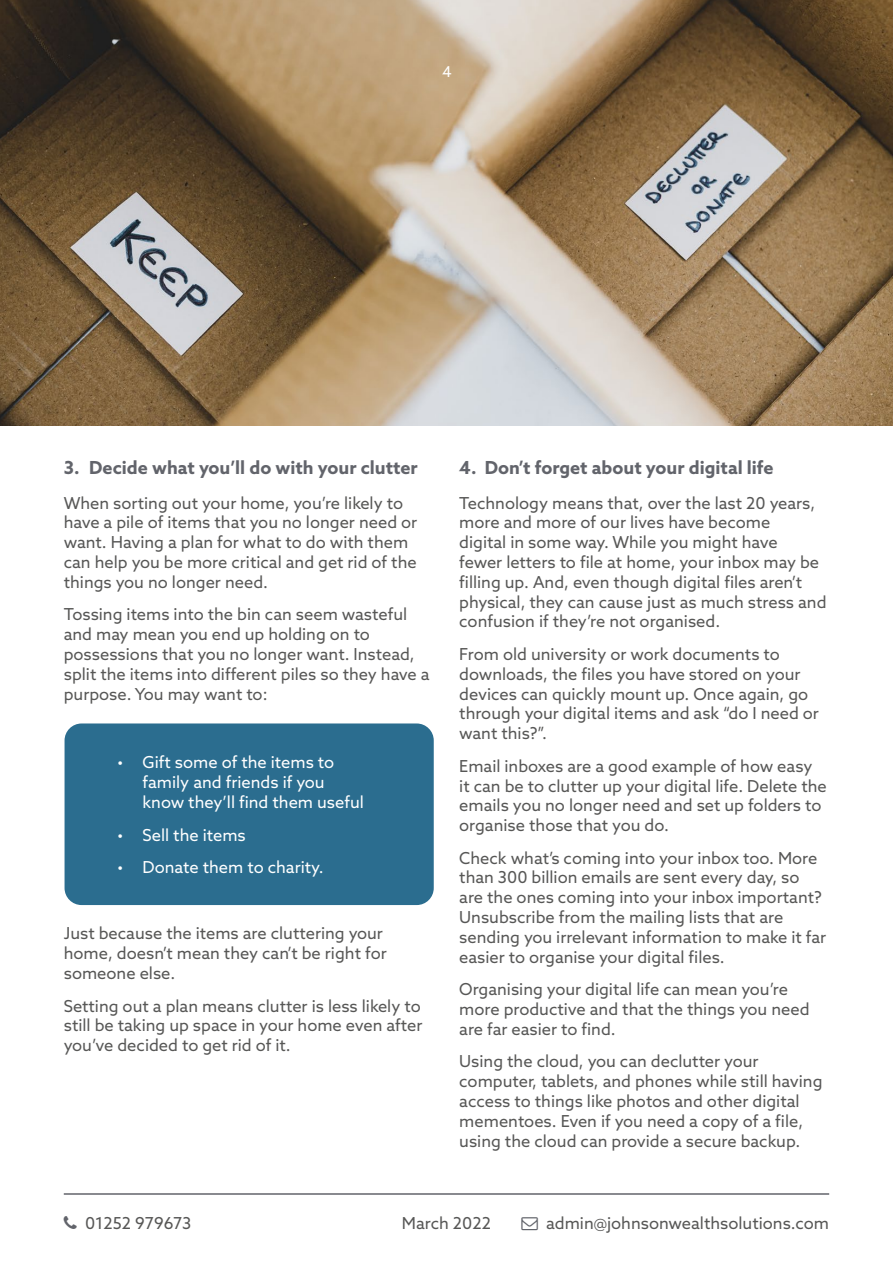
<style>
.page{position:relative;width:893px;height:1263px;background:#fff}
.page>*{position:absolute;margin:0;border:0;box-sizing:border-box;transform-origin:0 0}
.t1{font:700 18px "Azo Sans";color:#62646b}
.t2{font:16.5px/19.8px "Azo Sans";color:#575756}
.t3{font:16.5px/19.8px "Azo Sans";color:#fff}
.t4{font:15px "Azo Sans";color:#fff}
</style>
<div class="page">
<img style="left:0;top:0;width:893px;height:426px">
<hr style="left:64px;top:1193px;width:765px;height:2px;background:#62646b">
<div style="left:65px;top:723px;width:369px;height:182px;background:#2b6d8f;border-radius:17px"></div>
<p class="t4" style="left:442px;top:61px;width:11px">4</p>
<p class="t1" style="left:64px;top:456px;width:355px">3. Decide what you’ll do with your clutter</p>
<p class="t2" style="left:64px;top:493px;width:355px">When sorting out your home, you’re likely to have a pile of items that you no longer need or want. Having a plan for what to do with them can help you be more critical and get rid of the things you no longer need.</p>
<p class="t2" style="left:64px;top:604px;width:367px">Tossing items into the bin can seem wasteful and may mean you end up holding on to possessions that you no longer want. Instead, split the items into different piles so they have a purpose. You may want to:</p>
<p class="t3" style="left:143px;top:752px;width:223px;text-indent:-26px">• Gift some of the items to family and friends if you know they’ll find them useful</p>
<p class="t3" style="left:117px;top:825px;width:130px">• Sell the items</p>
<p class="t3" style="left:117px;top:857px;width:208px">• Donate them to charity.</p>
<p class="t2" style="left:64px;top:923px;width:324px">Just because the items are cluttering your home, doesn’t mean they can’t be right for someone else.</p>
<p class="t2" style="left:64px;top:995px;width:360px;text-align:justify">Setting out a plan means clutter is less likely to still be taking up space in your home even after you’ve decided to get rid of it.</p>
<p class="t1" style="left:459px;top:456px;width:316px">4. Don’t forget about your digital life</p>
<p class="t2" style="left:459px;top:493px;width:369px">Technology means that, over the last 20 years, more and more of our lives have become<br>digital in some way. While you might have<br>fewer letters to file at home, your inbox may be filling up. And, even though digital files aren’t physical, they can cause just as much stress and confusion if they’re not organised.</p>
<p class="t2" style="left:459px;top:644px;width:361px">From old university or work documents to downloads, the files you have stored on your devices can quickly mount up. Once again, go through your digital items and ask “do I need or want this?”.</p>
<p class="t2" style="left:459px;top:756px;width:369px">Email inboxes are a good example of how easy it can be to clutter up your digital life. Delete the emails you no longer need and set up folders to organise those that you do.</p>
<p class="t2" style="left:459px;top:848px;width:369px">Check what’s coming into your inbox too. More than 300 billion emails are sent every day, so are the ones coming into your inbox important?<br>Unsubscribe from the mailing lists that are sending you irrelevant information to make it far easier to organise your digital files.</p>
<p class="t2" style="left:459px;top:979px;width:352px">Organising your digital life can mean you’re more productive and that the things you need are far easier to find.</p>
<p class="t2" style="left:459px;top:1051px;width:365px">Using the cloud, you can declutter your computer, tablets, and phones while still having access to things like photos and other digital mementoes. Even if you need a copy of a file, using the cloud can provide a secure backup.</p>
<p class="t2" style="left:85px;top:1213px;width:108px">01252 979673</p>
<p class="t2" style="left:546px;top:1213px;width:285px">admin@johnsonwealthsolutions.com</p>
<p class="t2" style="left:402px;top:1213px;width:91px">March 2022</p>
</div>
